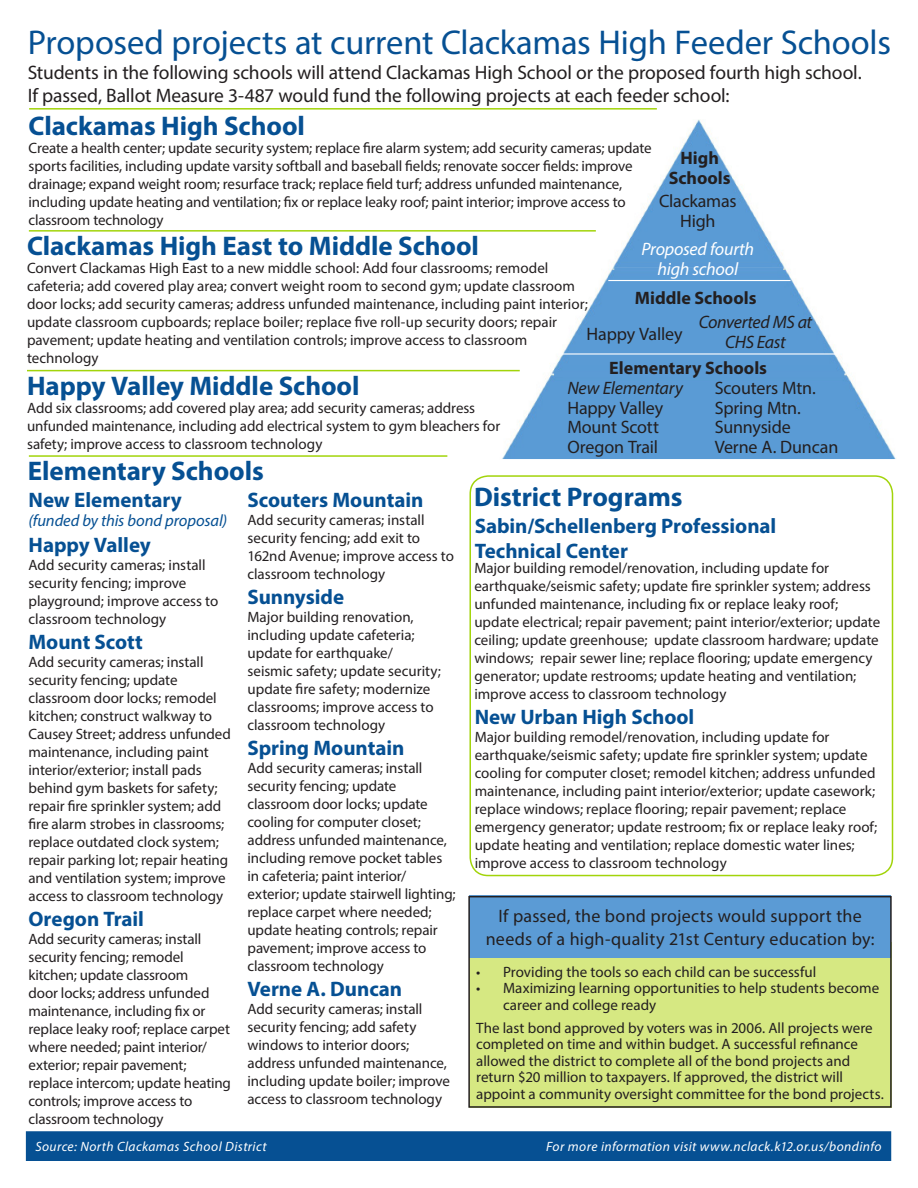
<style>
.page{position:relative;width:918px;height:1188px;background:#fff}
.page>*{position:absolute;margin:0;border:0;box-sizing:border-box;transform-origin:0 0}
.body{font:34.5px "Myriad Pro";letter-spacing:-.005em;color:#065093}
.body-2{font:700 27px "Myriad Pro";letter-spacing:-.005em;color:#065093}
.body-3{font:700 21px "Myriad Pro";color:#065093}
.body-4{font:19.5px "Myriad Pro";letter-spacing:-.005em;color:#231f20}
.body-5{font:18px "Myriad Pro";letter-spacing:-.01em;color:#231f20}
.sub-subhead{font:18px/22.5px "Myriad Pro";letter-spacing:.015em;color:#231f20;text-align:center}
.body-6{font:700 18px "Myriad Pro";color:#231f20}
.body-7{font:italic 18px/19.5px "Myriad Pro";letter-spacing:-.02em;color:#231f20;text-align:center}
.body-8{font:italic 18px "Myriad Pro";letter-spacing:-.015em;color:#fff}
.body-9{font:italic 16.5px "Myriad Pro";letter-spacing:-.005em;color:#065093}
.body-10{font:15px/18px "Myriad Pro";letter-spacing:-.005em;color:#231f20}
.head{font:italic 13.5px "Myriad Pro";letter-spacing:.03em;color:#fff}
</style>
<div class="page">
<img style="left:502px;top:121px;width:393px;height:337px">
<div style="left:469px;top:942px;width:423px;height:166px;background:#d6e882"></div>
<div style="left:469px;top:896px;width:422px;height:62px;background:#5b9bd5"></div>
<div style="left:468px;top:896px;width:424px;height:212px;border:2px solid #231f20"></div>
<hr style="left:29px;top:108px;width:628px;height:2px;background:#a2d40a">
<div style="left:554px;top:371px;width:290px;height:6px;background:#5b9bd5"></div>
<hr style="left:562px;top:353px;width:277px;height:2px;background:#fff">
<hr style="left:29px;top:455px;width:418px;height:2px;background:#a2d40a">
<hr style="left:614px;top:268px;width:169px;height:3px;background:#5b9bd5">
<hr style="left:608px;top:280px;width:183px;height:1px;background:#fff">
<hr style="left:29px;top:230px;width:567px;height:2px;background:#a2d40a">
<hr style="left:27px;top:370px;width:493px;height:1px;background:#a2d40a">
<div style="left:469px;top:475px;width:424px;height:401px;border:2px solid #a2d40a;border-radius:18px"></div>
<div style="left:28px;top:1134px;width:861px;height:25px;background:#065093"></div>
<div style="left:26px;top:1131px;width:865px;height:30px;border:4px solid #065093"></div>
<p class="body" style="left:28px;top:21px;width:865px">Proposed projects at current Clackamas High Feeder Schools</p>
<p class="body-4" style="left:28px;top:60px;width:836px">Students in the following schools will attend Clackamas High School or the proposed fourth high school.</p>
<p class="body-4" style="left:28px;top:84px;width:703px">If passed, Ballot Measure 3-487 would fund the following projects at each feeder school:</p>
<p class="body-2" style="left:29px;top:109px;width:278px">Clackamas High School</p>
<p class="body-10" style="left:29px;top:139px;width:624px">Create a health center; update security system; replace fire alarm system; add security cameras; update sports facilities, including update varsity softball and baseball fields; renovate soccer fields: improve drainage; expand weight room; resurface track; replace field turf; address unfunded maintenance, including update heating and ventilation; fix or replace leaky roof; paint interior; improve access to classroom technology</p>
<p class="body-6" style="left:681px;top:146px;width:40px">High</p>
<p class="body-6" style="left:669px;top:166px;width:63px">Schools</p>
<p class="body-5" style="left:659px;top:190px;width:79px">Clackamas</p>
<p class="body-5" style="left:680px;top:209px;width:37px">High</p>
<p class="body-8" style="left:642px;top:238px;width:114px">Proposed fourth</p>
<p class="body-8" style="left:658px;top:257px;width:82px">high school</p>
<p class="body-2" style="left:27px;top:228px;width:454px">Clackamas High East to Middle School</p>
<p class="body-10" style="left:27px;top:258px;width:562px">Convert Clackamas High East to a new middle school: Add four classrooms; remodel cafeteria; add covered play area; convert weight room to second gym; update classroom door locks; add security cameras; address unfunded maintenance, including paint interior; update classroom cupboards; replace boiler; replace five roll-up security doors; repair pavement; update heating and ventilation controls; improve access to classroom technology</p>
<p class="body-2" style="left:27px;top:368px;width:334px">Happy Valley Middle School</p>
<p class="body-10" style="left:27px;top:399px;width:475px">Add six classrooms; add covered play area; add security cameras; address unfunded maintenance, including add electrical system to gym bleachers for safety; improve access to classroom technology</p>
<p class="body-3" style="left:29px;top:486px;width:155px">New Elementary</p>
<p class="body-9" style="left:29px;top:511px;width:200px">(funded by this bond proposal)</p>
<p class="body-3" style="left:29px;top:531px;width:124px">Happy Valley</p>
<p class="body-10" style="left:29px;top:555px;width:191px">Add security cameras; install security fencing; improve playground; improve access to classroom technology</p>
<p class="body-3" style="left:29px;top:628px;width:116px">Mount Scott</p>
<p class="body-10" style="left:29px;top:653px;width:204px">Add security cameras; install security fencing; update classroom door locks; remodel kitchen; construct walkway to<br>Causey Street; address unfunded maintenance, including paint interior/exterior; install pads behind gym baskets for safety; repair fire sprinkler system; add fire alarm strobes in classrooms; replace outdated clock system; repair parking lot; repair heating and ventilation system; improve access to classroom technology</p>
<p class="body-3" style="left:29px;top:905px;width:117px">Oregon Trail</p>
<p class="body-10" style="left:29px;top:930px;width:204px">Add security cameras; install security fencing; remodel kitchen; update classroom<br>door locks; address unfunded maintenance, including fix or replace leaky roof; replace carpet where needed; paint interior/ exterior; repair pavement; replace intercom; update heating controls; improve access to classroom technology</p>
<p class="body-6" style="left:635px;top:286px;width:123px">Middle Schools</p>
<p class="body-7" style="left:699px;top:312px;width:115px">Converted MS at<br>CHS East</p>
<p class="body-5" style="left:587px;top:323px;width:97px">Happy Valley</p>
<p class="body-7" style="left:567px;top:378px;width:117px">New Elementary</p>
<p class="body-5" style="left:567px;top:397px;width:97px">Happy Valley</p>
<p class="body-5" style="left:567px;top:416px;width:93px">Mount Scott</p>
<p class="body-5" style="left:567px;top:436px;width:92px">Oregon Trail</p>
<p class="body-6" style="left:609px;top:356px;width:159px">Elementary Schools</p>
<p class="body-5" style="left:715px;top:377px;width:103px">Scouters Mtn.</p>
<p class="body-5" style="left:715px;top:397px;width:87px">Spring Mtn.</p>
<p class="body-5" style="left:715px;top:416px;width:78px">Sunnyside</p>
<p class="body-5" style="left:715px;top:436px;width:125px">Verne A. Duncan</p>
<p class="body-2" style="left:28px;top:453px;width:238px">Elementary Schools</p>
<p class="body-2" style="left:474px;top:479px;width:210px">District Programs</p>
<p class="body-3" style="left:248px;top:486px;width:177px">Scouters Mountain</p>
<p class="body-10" style="left:248px;top:510px;width:208px">Add security cameras; install security fencing; add exit to<br>162nd Avenue; improve access to classroom technology</p>
<p class="body-3" style="left:248px;top:583px;width:98px">Sunnyside</p>
<p class="body-10" style="left:248px;top:608px;width:195px">Major building renovation, including update cafeteria; update for earthquake/ seismic safety; update security; update fire safety; modernize classrooms; improve access to classroom technology</p>
<p class="body-3" style="left:248px;top:734px;width:158px">Spring Mountain</p>
<p class="body-10" style="left:248px;top:759px;width:210px">Add security cameras; install security fencing; update classroom door locks; update cooling for computer closet; address unfunded maintenance, including remove pocket tables in cafeteria; paint interior/ exterior; update stairwell lighting; replace carpet where needed; update heating controls; repair pavement; improve access to classroom technology</p>
<p class="body-3" style="left:248px;top:975px;width:156px">Verne A. Duncan</p>
<p class="body-10" style="left:248px;top:1000px;width:204px">Add security cameras; install security fencing; add safety windows to interior doors; address unfunded maintenance, including update boiler; improve access to classroom technology</p>
<p class="body-3" style="left:475px;top:512px;width:303px">Sabin/Schellenberg Professional</p>
<p class="body-3" style="left:475px;top:537px;width:155px">Technical Center</p>
<p class="body-10" style="left:474px;top:559px;width:407px">Major building remodel/renovation, including update for earthquake/seismic safety; update fire sprinkler system; address unfunded maintenance, including fix or replace leaky roof; update electrical; repair pavement; paint interior/exterior; update ceiling; update greenhouse; update classroom hardware; update windows; repair sewer line; replace flooring; update emergency generator; update restrooms; update heating and ventilation; improve access to classroom technology</p>
<p class="body-3" style="left:475px;top:704px;width:221px">New Urban High School</p>
<p class="body-10" style="left:475px;top:728px;width:404px">Major building remodel/renovation, including update for earthquake/seismic safety; update fire sprinkler system; update cooling for computer closet; remodel kitchen; address unfunded maintenance, including paint interior/exterior; update casework; replace windows; replace flooring; repair pavement; replace emergency generator; update restroom; fix or replace leaky roof; update heating and ventilation; replace domestic water lines; improve access to classroom technology</p>
<p class="sub-subhead" style="left:486px;top:905px;width:390px">If passed, the bond projects would support the needs of a high-quality 21st Century education by:</p>
<p class="body-10" style="left:476px;top:962px;width:342px">• Providing the tools so each child can be successful</p>
<p class="body-10" style="left:503px;top:980px;width:378px;line-height:16.5px;text-indent:-27px">• Maximizing learning opportunities to help students become career and college ready</p>
<p class="body-10" style="left:476px;top:1019px;width:409px;line-height:16.5px">The last bond approved by voters was in 2006. All projects were completed on time and within budget. A successful refinance allowed the district to complete all of the bond projects and return $20 million to taxpayers. If approved, the district will appoint a community oversight committee for the bond projects.</p>
<p class="head" style="left:35px;top:1138px;width:233px">Source: North Clackamas School District</p>
<p class="head" style="left:546px;top:1138px;width:337px">For more information visit www.nclack.k12.or.us/bondinfo</p>
</div>
